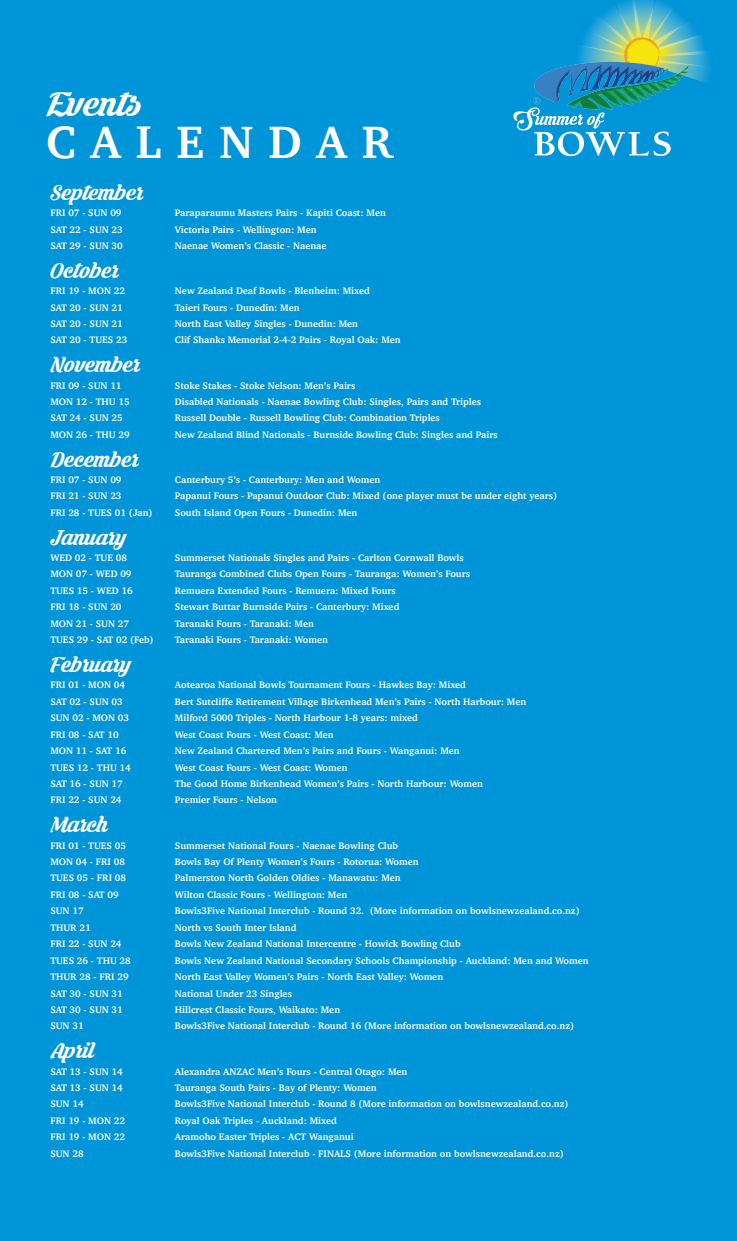
<style>
.page{position:relative;width:737px;height:1241px;background:#fff}
.page>*{position:absolute;margin:0;border:0;box-sizing:border-box;transform-origin:0 0}
.t1{font:700 46.46px "Charter";letter-spacing:.33em;color:#fff}
.t2{font:46.46px "Krinkes Regular PERSONALUSE";color:#fff}
.t3{font:28.88px "Krinkes Regular PERSONALUSE";color:#fff}
.t4{font:700 9.62px "Charter";color:#fff}
</style>
<div class="page">
<div style="left:0;top:0;width:737px;height:1240px;background:#0095d9"></div>
<img style="left:513px;top:0;width:197px;height:157px">
<p class="t2" style="left:46px;top:72px;width:97px">Events</p>
<p class="t1" style="left:46px;top:102px;width:348px">CALENDAR</p>
<p class="t3" style="left:50px;top:173px;width:94px">September</p>
<p class="t4" style="left:50px;top:204px;width:73px">FRI 07 - SUN 09</p>
<p class="t4" style="left:175px;top:204px;width:212px">Paraparaumu Masters Pairs - Kapiti Coast: Men</p>
<p class="t4" style="left:50px;top:221px;width:74px">SAT 22 - SUN 23</p>
<p class="t4" style="left:175px;top:221px;width:143px">Victoria Pairs - Wellington: Men</p>
<p class="t4" style="left:50px;top:237px;width:74px">SAT 29 - SUN 30</p>
<p class="t4" style="left:175px;top:237px;width:153px">Naenae Women’s Classic - Naenae</p>
<p class="t3" style="left:50px;top:251px;width:70px">October</p>
<p class="t4" style="left:50px;top:282px;width:76px">FRI 19 - MON 22</p>
<p class="t4" style="left:175px;top:282px;width:196px">New Zealand Deaf Bowls - Blenheim: Mixed</p>
<p class="t4" style="left:50px;top:299px;width:74px">SAT 20 - SUN 21</p>
<p class="t4" style="left:175px;top:299px;width:126px">Taieri Fours - Dunedin: Men</p>
<p class="t4" style="left:50px;top:315px;width:74px">SAT 20 - SUN 21</p>
<p class="t4" style="left:175px;top:315px;width:185px">North East Valley Singles - Dunedin: Men</p>
<p class="t4" style="left:50px;top:332px;width:78px">SAT 20 - TUES 23</p>
<p class="t4" style="left:175px;top:332px;width:227px">Clif Shanks Memorial 2-4-2 Pairs - Royal Oak: Men</p>
<p class="t3" style="left:50px;top:345px;width:91px">November</p>
<p class="t4" style="left:50px;top:377px;width:73px">FRI 09 - SUN 11</p>
<p class="t4" style="left:175px;top:377px;width:182px">Stoke Stakes - Stoke Nelson: Men’s Pairs</p>
<p class="t4" style="left:50px;top:393px;width:81px">MON 12 - THU 15</p>
<p class="t4" style="left:175px;top:393px;width:308px">Disabled Nationals - Naenae Bowling Club: Singles, Pairs and Triples</p>
<p class="t4" style="left:50px;top:410px;width:74px">SAT 24 - SUN 25</p>
<p class="t4" style="left:175px;top:410px;width:266px">Russell Double - Russell Bowling Club: Combination Triples</p>
<p class="t4" style="left:50px;top:426px;width:81px">MON 26 - THU 29</p>
<p class="t4" style="left:175px;top:426px;width:324px">New Zealand Blind Nationals - Burnside Bowling Club: Singles and Pairs</p>
<p class="t3" style="left:50px;top:439px;width:90px">December</p>
<p class="t4" style="left:50px;top:471px;width:73px">FRI 07 - SUN 09</p>
<p class="t4" style="left:175px;top:471px;width:207px">Canterbury 5’s - Canterbury: Men and Women</p>
<p class="t4" style="left:50px;top:488px;width:73px">FRI 21 - SUN 23</p>
<p class="t4" style="left:175px;top:488px;width:384px">Papanui Fours - Papanui Outdoor Club: Mixed (one player must be under eight years)</p>
<p class="t4" style="left:50px;top:504px;width:104px">FRI 28 - TUES 01 (Jan)</p>
<p class="t4" style="left:175px;top:504px;width:184px">South Island Open Fours - Dunedin: Men</p>
<p class="t3" style="left:50px;top:517px;width:77px">January</p>
<p class="t4" style="left:50px;top:549px;width:78px">WED 02 - TUE 08</p>
<p class="t4" style="left:175px;top:549px;width:290px">Summerset Nationals Singles and Pairs - Carlton Cornwall Bowls</p>
<p class="t4" style="left:50px;top:565px;width:83px">MON 07 - WED 09</p>
<p class="t4" style="left:175px;top:565px;width:296px">Tauranga Combined Clubs Open Fours - Tauranga: Women’s Fours</p>
<p class="t4" style="left:50px;top:582px;width:84px">TUES 15 - WED 16</p>
<p class="t4" style="left:175px;top:582px;width:222px">Remuera Extended Fours - Remuera: Mixed Fours</p>
<p class="t4" style="left:50px;top:598px;width:73px">FRI 18 - SUN 20</p>
<p class="t4" style="left:175px;top:598px;width:226px">Stewart Buttar Burnside Pairs - Canterbury: Mixed</p>
<p class="t4" style="left:50px;top:615px;width:80px">MON 21 - SUN 27</p>
<p class="t4" style="left:175px;top:615px;width:140px">Taranaki Fours - Taranaki: Men</p>
<p class="t4" style="left:50px;top:631px;width:105px">TUES 29 - SAT 02 (Feb)</p>
<p class="t4" style="left:175px;top:631px;width:154px">Taranaki Fours - Taranaki: Women</p>
<p class="t3" style="left:50px;top:645px;width:82px">February</p>
<p class="t4" style="left:50px;top:676px;width:76px">FRI 01 - MON 04</p>
<p class="t4" style="left:175px;top:676px;width:292px">Aotearoa National Bowls Tournament Fours - Hawkes Bay: Mixed</p>
<p class="t4" style="left:50px;top:693px;width:74px">SAT 02 - SUN 03</p>
<p class="t4" style="left:175px;top:693px;width:353px">Bert Sutcliffe Retirement Village Birkenhead Men’s Pairs - North Harbour: Men</p>
<p class="t4" style="left:50px;top:709px;width:80px">SUN 02 - MON 03</p>
<p class="t4" style="left:175px;top:709px;width:244px">Milford 5000 Triples - North Harbour 1-8 years: mixed</p>
<p class="t4" style="left:50px;top:726px;width:70px">FRI 08 - SAT 10</p>
<p class="t4" style="left:175px;top:726px;width:160px">West Coast Fours - West Coast: Men</p>
<p class="t4" style="left:50px;top:742px;width:77px">MON 11 - SAT 16</p>
<p class="t4" style="left:175px;top:742px;width:286px">New Zealand Chartered Men’s Pairs and Fours - Wanganui: Men</p>
<p class="t4" style="left:50px;top:758px;width:82px">TUES 12 - THU 14</p>
<p class="t4" style="left:175px;top:758px;width:174px">West Coast Fours - West Coast: Women</p>
<p class="t4" style="left:50px;top:775px;width:74px">SAT 16 - SUN 17</p>
<p class="t4" style="left:175px;top:775px;width:309px">The Good Home Birkenhead Women’s Pairs - North Harbour: Women</p>
<p class="t4" style="left:50px;top:791px;width:73px">FRI 22 - SUN 24</p>
<p class="t4" style="left:175px;top:791px;width:104px">Premier Fours - Nelson</p>
<p class="t3" style="left:50px;top:805px;width:59px">March</p>
<p class="t4" style="left:50px;top:836px;width:77px">FRI 01 - TUES 05</p>
<p class="t4" style="left:175px;top:836px;width:225px">Summerset National Fours - Naenae Bowling Club</p>
<p class="t4" style="left:50px;top:853px;width:76px">MON 04 - FRI 08</p>
<p class="t4" style="left:175px;top:853px;width:245px">Bowls Bay Of Plenty Women’s Fours - Rotorua: Women</p>
<p class="t4" style="left:50px;top:869px;width:77px">TUES 05 - FRI 08</p>
<p class="t4" style="left:175px;top:869px;width:227px">Palmerston North Golden Oldies - Manawatu: Men</p>
<p class="t4" style="left:50px;top:886px;width:70px">FRI 08 - SAT 09</p>
<p class="t4" style="left:175px;top:886px;width:174px">Wilton Classic Fours - Wellington: Men</p>
<p class="t4" style="left:50px;top:902px;width:35px">SUN 17</p>
<p class="t4" style="left:175px;top:902px;width:406px">Bowls3Five National Interclub - Round 32. (More information on bowlsnewzealand.co.nz)</p>
<p class="t4" style="left:50px;top:919px;width:42px">THUR 21</p>
<p class="t4" style="left:175px;top:919px;width:123px">North vs South Inter Island</p>
<p class="t4" style="left:50px;top:935px;width:73px">FRI 22 - SUN 24</p>
<p class="t4" style="left:175px;top:935px;width:287px">Bowls New Zealand National Intercentre - Howick Bowling Club</p>
<p class="t4" style="left:50px;top:951px;width:82px">TUES 26 - THU 28</p>
<p class="t4" style="left:175px;top:951px;width:415px">Bowls New Zealand National Secondary Schools Championship - Auckland: Men and Women</p>
<p class="t4" style="left:50px;top:968px;width:80px">THUR 28 - FRI 29</p>
<p class="t4" style="left:175px;top:968px;width:270px">North East Valley Women’s Pairs - North East Valley: Women</p>
<p class="t4" style="left:50px;top:984px;width:74px">SAT 30 - SUN 31</p>
<p class="t4" style="left:175px;top:984px;width:118px">National Under 23 Singles</p>
<p class="t4" style="left:50px;top:1001px;width:74px">SAT 30 - SUN 31</p>
<p class="t4" style="left:175px;top:1001px;width:167px">Hillcrest Classic Fours, Waikato: Men</p>
<p class="t4" style="left:50px;top:1017px;width:35px">SUN 31</p>
<p class="t4" style="left:175px;top:1017px;width:401px">Bowls3Five National Interclub - Round 16 (More information on bowlsnewzealand.co.nz)</p>
<p class="t3" style="left:50px;top:1031px;width:45px">April</p>
<p class="t4" style="left:50px;top:1062px;width:74px">SAT 13 - SUN 14</p>
<p class="t4" style="left:175px;top:1062px;width:234px">Alexandra ANZAC Men’s Fours - Central Otago: Men</p>
<p class="t4" style="left:50px;top:1079px;width:74px">SAT 13 - SUN 14</p>
<p class="t4" style="left:175px;top:1079px;width:203px">Tauranga South Pairs - Bay of Plenty: Women</p>
<p class="t4" style="left:50px;top:1095px;width:35px">SUN 14</p>
<p class="t4" style="left:175px;top:1095px;width:395px">Bowls3Five National Interclub - Round 8 (More information on bowlsnewzealand.co.nz)</p>
<p class="t4" style="left:50px;top:1112px;width:76px">FRI 19 - MON 22</p>
<p class="t4" style="left:175px;top:1112px;width:163px">Royal Oak Triples - Auckland: Mixed</p>
<p class="t4" style="left:50px;top:1128px;width:76px">FRI 19 - MON 22</p>
<p class="t4" style="left:175px;top:1128px;width:180px">Aramoho Easter Triples - ACT Wanganui</p>
<p class="t4" style="left:50px;top:1144px;width:35px">SUN 28</p>
<p class="t4" style="left:175px;top:1144px;width:390px">Bowls3Five National Interclub - FINALS (More information on bowlsnewzealand.co.nz)</p>
</div>
